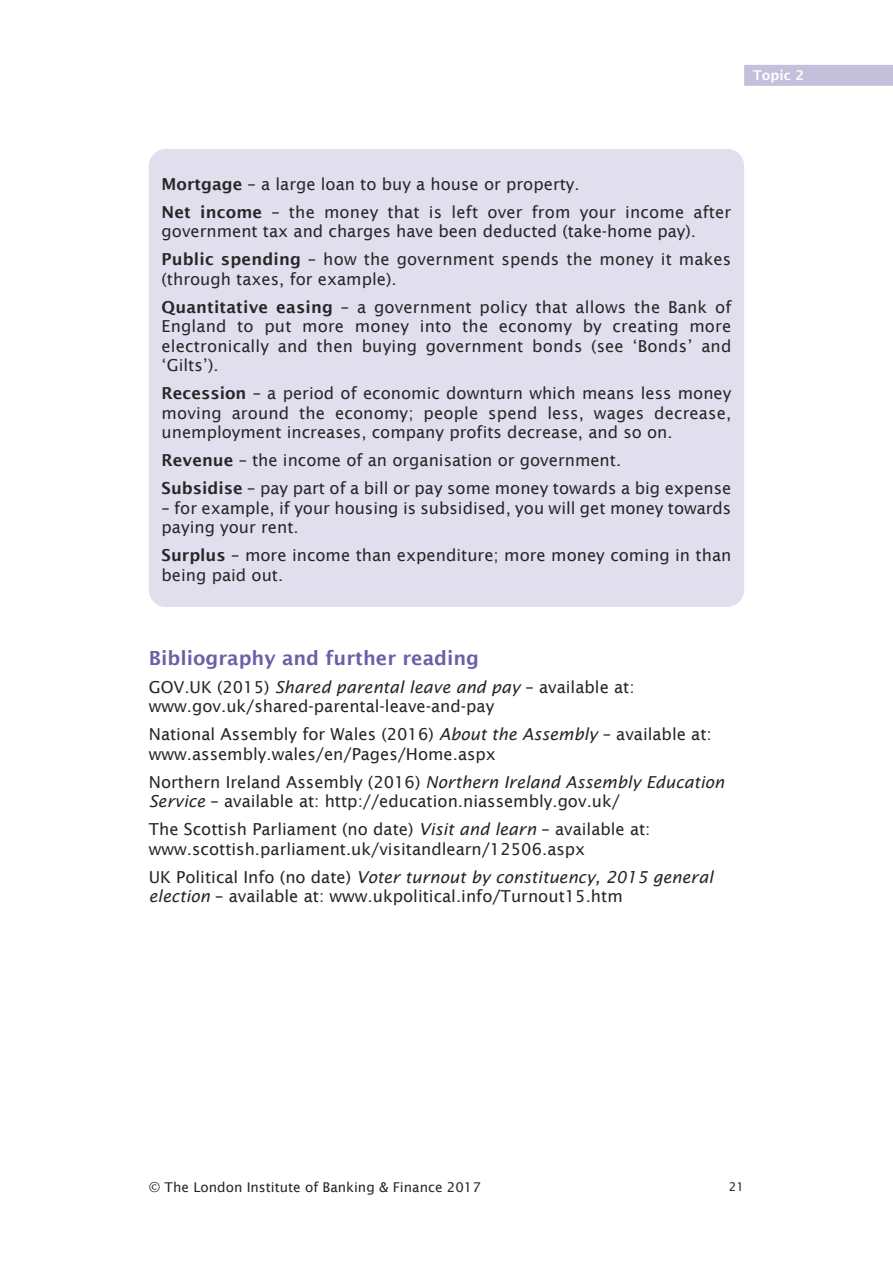
<style>
.page{position:relative;width:893px;height:1263px;background:#fff}
.page>*{position:absolute;margin:0;border:0;box-sizing:border-box;transform-origin:0 0}
.t1{font:600 19.5px "Lucida Sans";color:#6861a8}
.t2{font:16.5px/19.5px "Lucida Sans";color:#272627}
.t3{font:13.5px "Lucida Sans";color:#272627}
.t4{font:600 13.5px "Lucida Sans";color:#fff}
.t5{font:12px "Lucida Sans";color:#272627}
.s1{font-weight:600}
.s2{font-style:italic}
</style>
<div class="page">
<div style="left:149px;top:149px;width:595px;height:458px;background:#e1dfee;border-radius:17px"></div>
<div style="left:744px;top:65px;width:149px;height:21px;background:#c3c0dc"></div>
<p class="t4" style="left:753px;top:67px;width:53px">Topic 2</p>
<p class="t2" style="left:162px;top:169px;width:571px;line-height:28px"><span class="s1">Mortgage</span> – a large loan to buy a house or property.<br><span class="s1">Net income</span> – the money that is left over from your income after</p>
<p class="t2" style="left:162px;top:217px;width:571px;line-height:28px">government tax and charges have been deducted (take-home pay).<br><span class="s1">Public spending</span> – how the government spends the money it makes</p>
<p class="t2" style="left:162px;top:264px;width:571px;line-height:28px">(through taxes, for example).<br><span class="s1">Quantitative easing</span> – a government policy that allows the Bank of</p>
<p class="t2" style="left:162px;top:316px;width:571px;text-align:justify">England to put more money into the economy by creating more electronically and then buying government bonds (see ‘Bonds’ and ‘Gilts’).</p>
<p class="t2" style="left:162px;top:383px;width:571px;text-align:justify"><span class="s1">Recession</span> – a period of economic downturn which means less money moving around the economy; people spend less, wages decrease, unemployment increases, company profits decrease, and so on.</p>
<p class="t2" style="left:162px;top:446px;width:571px;line-height:28px"><span class="s1">Revenue</span> – the income of an organisation or government.<br><span class="s1">Subsidise</span> – pay part of a bill or pay some money towards a big expense</p>
<p class="t2" style="left:162px;top:498px;width:571px">– for example, if your housing is subsidised, you will get money towards paying your rent.</p>
<p class="t2" style="left:162px;top:545px;width:571px"><span class="s1">Surplus</span> – more income than expenditure; more money coming in than being paid out.</p>
<p class="t1" style="left:149px;top:646px;width:332px">Bibliography and further reading</p>
<p class="t2" style="left:149px;top:677px;width:487px">GOV.UK (2015) <span class="s2">Shared parental leave and pay</span> – available at: www.gov.uk/shared-parental-leave-and-pay</p>
<p class="t2" style="left:149px;top:724px;width:564px">National Assembly for Wales (2016) <span class="s2">About the Assembly</span> – available at: www.assembly.wales/en/Pages/Home.aspx</p>
<p class="t2" style="left:149px;top:772px;width:577px">Northern Ireland Assembly (2016) <span class="s2">Northern Ireland Assembly Education<br>Service</span> – available at: http://education.niassembly.gov.uk/</p>
<p class="t2" style="left:149px;top:819px;width:503px">The Scottish Parliament (no date) <span class="s2">Visit and learn</span> – available at: www.scottish.parliament.uk/visitandlearn/12506.aspx</p>
<p class="t2" style="left:149px;top:867px;width:566px">UK Political Info (no date) <span class="s2">Voter turnout by constituency, 2015 general election</span> – available at: www.ukpolitical.info/Turnout15.htm</p>
<p class="t3" style="left:149px;top:1179px;width:334px">© The London Institute of Banking &amp; Finance 2017</p>
<p class="t5" style="left:729px;top:1179px;width:17px">21</p>
</div>
